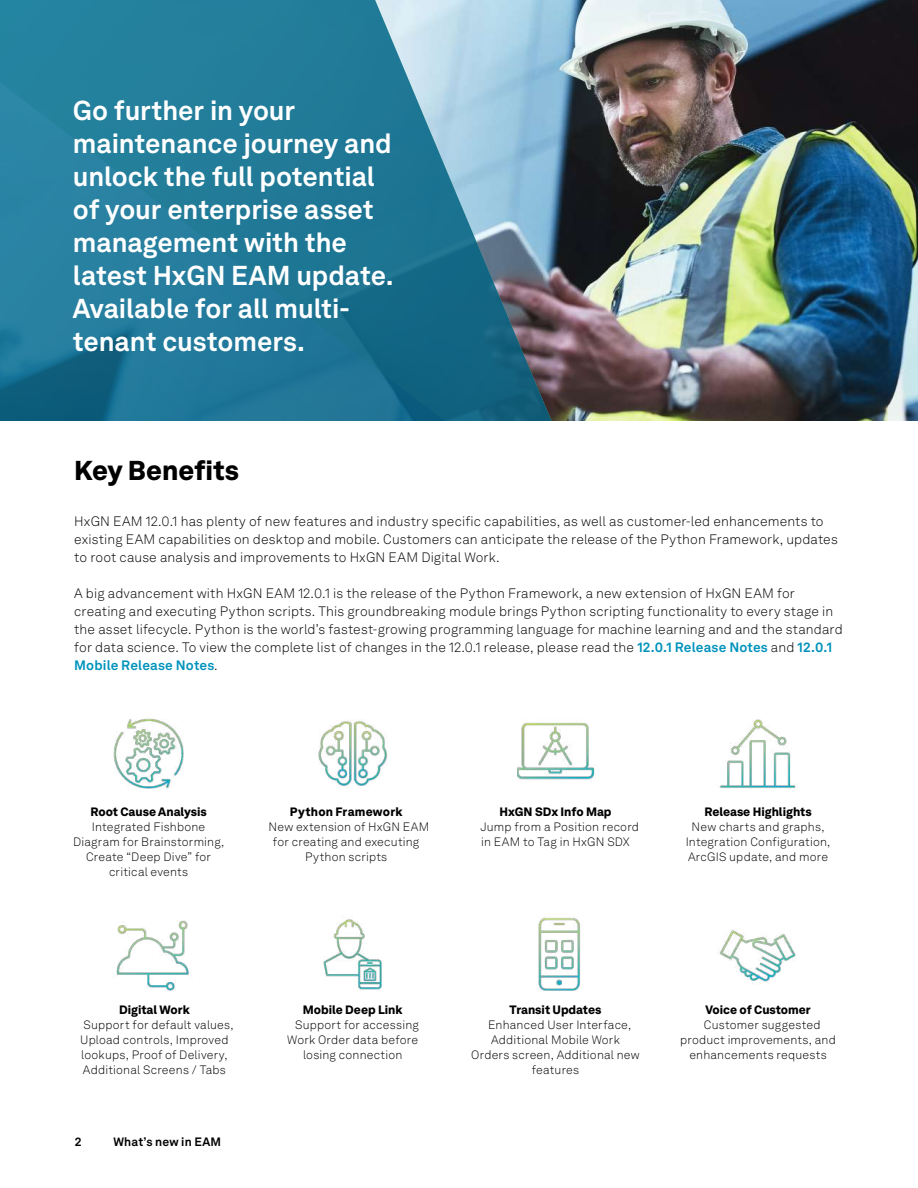
<style>
.page{position:relative;width:918px;height:1188px;background:#fff}
.page>*{position:absolute;margin:0;border:0;box-sizing:border-box;transform-origin:0 0}
.t1{font:700 27px/33px "Hexagon Akkurat";letter-spacing:-.005em;color:#fff}
.t2{font:900 27px "Hexagon Akkurat";color:#000}
.t3{font:300 13.5px/18px "Hexagon Akkurat";letter-spacing:.01em;color:#000}
.t4{font:300 12px/15px "Hexagon Akkurat";letter-spacing:.015em;color:#000;text-align:center}
.t5{font:900 12px "Hexagon Akkurat";color:#000}
.t6{font:700 12px "Hexagon Akkurat";letter-spacing:.015em;color:#000}
.s1{font-weight:700;color:#0093bb}
</style>
<div class="page">
<img style="left:601px;top:0;width:317px;height:421px">
<svg style="left:0;top:0;width:601px;height:421px;background:#37809b"></svg>
<img style="left:113px;top:718px;width:71px;height:71px">
<img style="left:318px;top:720px;width:70px;height:66px">
<img style="left:517px;top:722px;width:79px;height:58px">
<img style="left:719px;top:719px;width:77px;height:70px">
<img style="left:116px;top:920px;width:73px;height:71px">
<img style="left:323px;top:919px;width:59px;height:71px">
<img style="left:538px;top:917px;width:43px;height:74px">
<img style="left:717px;top:930px;width:79px;height:54px">
<h1 class="t1" style="left:73px;top:93px;width:322px">Go further in your maintenance journey and unlock the full potential of your enterprise asset management with the latest HxGN EAM update.<br>Available for all multi&shy;tenant customers.</h1>
<h1 class="t2" style="left:74px;top:449px;width:166px">Key Benefits</h1>
<p class="t3" style="left:74px;top:512px;width:765px">HxGN EAM 12.0.1 has plenty of new features and industry specific capabilities, as well as customer-led enhancements to existing EAM capabilities on desktop and mobile. Customers can anticipate the release of the Python Framework, updates to root cause analysis and improvements to HxGN EAM Digital Work.</p>
<p class="t3" style="left:74px;top:584px;width:770px">A big advancement with HxGN EAM 12.0.1 is the release of the Python Framework, a new extension of HxGN EAM for creating and executing Python scripts. This groundbreaking module brings Python scripting functionality to every stage in the asset lifecycle. Python is the world’s fastest-growing programming language for machine learning and and the standard for data science. To view the complete list of changes in the 12.0.1 release, please read the <span class="s1">12.0.1 Release Notes</span> and <span class="s1">12.0.1<br>Mobile Release Notes</span>.</p>
<p class="t5" style="left:90px;top:802px;width:118px">Root Cause Analysis</p>
<p class="t4" style="left:73px;top:819px;width:153px">Integrated Fishbone<br>Diagram for Brainstorming,<br>Create “Deep Dive” for critical events</p>
<p class="t5" style="left:290px;top:802px;width:114px">Python Framework</p>
<p class="t4" style="left:269px;top:819px;width:162px">New extension of HxGN EAM for creating and executing<br>Python scripts</p>
<p class="t5" style="left:499px;top:802px;width:114px">HxGN SDx Info Map</p>
<p class="t4" style="left:480px;top:819px;width:160px;text-align:left">Jump from a Position record in EAM to Tag in HxGN SDX</p>
<p class="t5" style="left:704px;top:802px;width:109px">Release Highlights</p>
<p class="t4" style="left:686px;top:819px;width:146px">New charts and graphs,<br>Integration Configuration,<br>ArcGIS update, and more</p>
<p class="t5" style="left:119px;top:1000px;width:72px">Digital Work</p>
<p class="t4" style="left:80px;top:1017px;width:155px;text-align:left">Support for default values,<br>Upload controls, Improved lookups, Proof of Delivery,<br>Additional Screens / Tabs</p>
<p class="t6" style="left:75px;top:1133px;width:8px">2</p>
<p class="t6" style="left:113px;top:1133px;width:109px">What’s new in EAM</p>
<p class="t5" style="left:303px;top:1000px;width:101px">Mobile Deep Link</p>
<p class="t4" style="left:295px;top:1017px;width:125px">Support for accessing</p>
<p class="t4" style="left:287px;top:1032px;width:133px">Work Order data before</p>
<p class="t4" style="left:303px;top:1047px;width:101px">losing connection</p>
<p class="t5" style="left:510px;top:1000px;width:93px">Transit Updates</p>
<p class="t4" style="left:488px;top:1017px;width:145px">Enhanced User Interface,</p>
<p class="t4" style="left:491px;top:1032px;width:130px">Additional Mobile Work</p>
<p class="t4" style="left:471px;top:1047px;width:170px">Orders screen, Additional new</p>
<p class="t4" style="left:532px;top:1062px;width:49px">features</p>
<p class="t5" style="left:706px;top:1000px;width:107px">Voice of Customer</p>
<p class="t4" style="left:704px;top:1017px;width:118px">Customer suggested</p>
<p class="t4" style="left:680px;top:1032px;width:157px">product improvements, and</p>
<p class="t4" style="left:689px;top:1047px;width:139px">enhancements requests</p>
</div>
